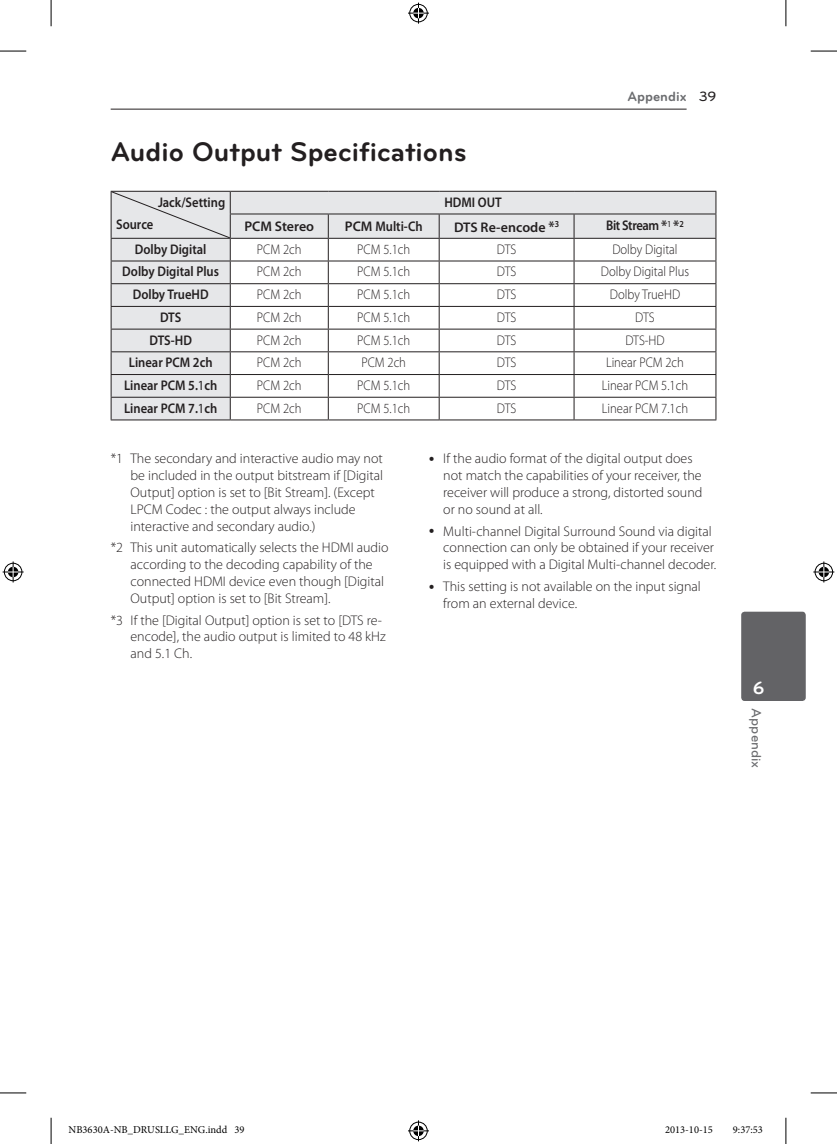
<style>
.page{position:relative;width:837px;height:1144px;background:#fff}
.page>*{position:absolute;margin:0;border:0;box-sizing:border-box;transform-origin:0 0}
.t1{font:700 28px "Bryant LG";color:#231f20}
.t2{font:700 18.38px "Bryant LG";color:#fff}
.t3{font:300 14px/16.8px "Myriad Pro";color:#231f20}
.t4{font:300 14px "Myriad Pro";color:#231f20;scale:.9 1}
.t5{font:600 14px "Myriad Pro";color:#231f20;scale:.9 1}
.t6{font:600 14px "Myriad Pro";color:#231f20}
.t7{font:600 14px "Myriad Pro";letter-spacing:-.03em;color:#231f20;scale:.9 1}
.t8{font:700 14px "Bryant LG";color:#6c6d70}
.t9{font:500 14px "Bryant LG";color:#6c6d70}
.t10{font:10.5px "Minion Pro";color:#000}
.s1{font-weight:500;color:#231f20}
.s2{font-size:15.75px}
.s3{font-weight:400}
</style>
<div class="page">
<hr style="left:111px;top:109px;width:575px;height:1px;background:#231f20">
<div style="left:741px;top:612px;width:64px;height:89px;background:#636366;border-radius:3px"></div>
<svg style="left:231px;top:192px;width:484px;height:227px"></svg>
<hr style="left:111px;top:191px;width:119px;height:1px;background:#231f20">
<hr style="left:230px;top:191px;width:98px;height:1px;background:#231f20">
<hr style="left:328px;top:191px;width:111px;height:1px;background:#231f20">
<hr style="left:439px;top:191px;width:135px;height:1px;background:#231f20">
<hr style="left:574px;top:191px;width:142px;height:1px;background:#231f20">
<hr style="left:230px;top:214px;width:98px;height:1px;background:#231f20">
<hr style="left:328px;top:214px;width:111px;height:1px;background:#231f20">
<hr style="left:439px;top:214px;width:135px;height:1px;background:#231f20">
<hr style="left:574px;top:214px;width:142px;height:1px;background:#231f20">
<hr style="left:230px;top:238px;width:98px;height:1px;background:#231f20">
<hr style="left:328px;top:238px;width:111px;height:1px;background:#231f20">
<hr style="left:439px;top:238px;width:135px;height:1px;background:#231f20">
<hr style="left:574px;top:238px;width:142px;height:1px;background:#231f20">
<hr style="left:230px;top:261px;width:98px;height:1px;background:#231f20">
<hr style="left:328px;top:261px;width:111px;height:1px;background:#231f20">
<hr style="left:439px;top:261px;width:135px;height:1px;background:#231f20">
<hr style="left:574px;top:261px;width:142px;height:1px;background:#231f20">
<hr style="left:230px;top:283px;width:98px;height:1px;background:#231f20">
<hr style="left:328px;top:283px;width:111px;height:1px;background:#231f20">
<hr style="left:439px;top:283px;width:135px;height:1px;background:#231f20">
<hr style="left:574px;top:283px;width:142px;height:1px;background:#231f20">
<hr style="left:230px;top:306px;width:98px;height:1px;background:#231f20">
<hr style="left:328px;top:306px;width:111px;height:1px;background:#231f20">
<hr style="left:439px;top:306px;width:135px;height:1px;background:#231f20">
<hr style="left:574px;top:306px;width:142px;height:1px;background:#231f20">
<hr style="left:230px;top:329px;width:98px;height:1px;background:#231f20">
<hr style="left:328px;top:329px;width:111px;height:1px;background:#231f20">
<hr style="left:439px;top:329px;width:135px;height:1px;background:#231f20">
<hr style="left:574px;top:329px;width:142px;height:1px;background:#231f20">
<hr style="left:230px;top:351px;width:98px;height:1px;background:#231f20">
<hr style="left:328px;top:351px;width:111px;height:1px;background:#231f20">
<hr style="left:439px;top:351px;width:135px;height:1px;background:#231f20">
<hr style="left:574px;top:351px;width:142px;height:1px;background:#231f20">
<hr style="left:230px;top:374px;width:98px;height:1px;background:#231f20">
<hr style="left:328px;top:374px;width:111px;height:1px;background:#231f20">
<hr style="left:439px;top:374px;width:135px;height:1px;background:#231f20">
<hr style="left:574px;top:374px;width:142px;height:1px;background:#231f20">
<hr style="left:230px;top:397px;width:98px;height:1px;background:#231f20">
<hr style="left:328px;top:397px;width:111px;height:1px;background:#231f20">
<svg style="left:328px;top:214px;width:1px;height:205px"></svg>
<hr style="left:439px;top:397px;width:135px;height:1px;background:#231f20">
<svg style="left:438px;top:214px;width:1px;height:205px"></svg>
<hr style="left:574px;top:397px;width:142px;height:1px;background:#231f20">
<svg style="left:573px;top:214px;width:1px;height:205px"></svg>
<svg style="left:715px;top:192px;width:1px;height:227px"></svg>
<hr style="left:111px;top:419px;width:119px;height:1px;background:#231f20">
<hr style="left:230px;top:419px;width:98px;height:1px;background:#231f20">
<hr style="left:328px;top:419px;width:111px;height:1px;background:#231f20">
<hr style="left:439px;top:419px;width:135px;height:1px;background:#231f20">
<hr style="left:574px;top:419px;width:142px;height:1px;background:#231f20">
<svg style="left:111px;top:192px;width:120px;height:227px;background:#d8d9db"></svg>
<svg style="left:0;top:51px;width:26px;height:1px"></svg>
<svg style="left:810px;top:51px;width:26px;height:1px"></svg>
<svg style="left:0;top:1092px;width:26px;height:1px"></svg>
<svg style="left:810px;top:1092px;width:26px;height:1px"></svg>
<svg style="left:51px;top:0;width:1px;height:26px"></svg>
<svg style="left:51px;top:1118px;width:1px;height:26px"></svg>
<svg style="left:785px;top:0;width:1px;height:26px"></svg>
<svg style="left:785px;top:1118px;width:1px;height:26px"></svg>
<svg style="left:408px;top:3px;width:21px;height:21px"></svg>
<svg style="left:408px;top:1120px;width:21px;height:21px"></svg>
<svg style="left:3px;top:561px;width:21px;height:21px"></svg>
<svg style="left:813px;top:561px;width:21px;height:21px"></svg>
<p class="t8" style="left:627px;top:88px;width:90px">Appendix <span class="s1">39</span></p>
<h1 class="t1" style="left:111px;top:135px;width:357px">Audio Output Specifications</h1>
<p class="t5" style="left:158px;top:193px;width:76px">Jack/Setting</p>
<p class="t5" style="left:116px;top:215px;width:43px">Source</p>
<p class="t5" style="left:444px;top:193px;width:65px">HDMI OUT</p>
<p class="t6" style="left:244px;top:218px;width:71px">PCM Stereo</p>
<p class="t6" style="left:345px;top:218px;width:79px">PCM Multi-Ch</p>
<p class="t6" style="left:454px;top:218px;width:107px">DTS Re-encode <span class="s2">*</span><sup>3</sup></p>
<p class="t7" style="left:606px;top:217px;width:88px">Bit Stream <span class="s2">*</span><sup>1</sup> <span class="s2">*</span><sup>2</sup></p>
<p class="t5" style="left:135px;top:240px;width:81px">Dolby Digital</p>
<p class="t4" style="left:257px;top:241px;width:51px">PCM 2ch</p>
<p class="t4" style="left:357px;top:241px;width:60px">PCM 5.1ch</p>
<p class="t4" style="left:496px;top:241px;width:23px">DTS</p>
<p class="t4" style="left:612px;top:241px;width:74px">Dolby Digital</p>
<p class="t5" style="left:122px;top:263px;width:109px">Dolby Digital Plus</p>
<p class="t4" style="left:257px;top:263px;width:51px">PCM 2ch</p>
<p class="t4" style="left:357px;top:263px;width:60px">PCM 5.1ch</p>
<p class="t4" style="left:496px;top:263px;width:23px">DTS</p>
<p class="t4" style="left:600px;top:263px;width:100px">Dolby Digital Plus</p>
<p class="t5" style="left:133px;top:286px;width:86px">Dolby TrueHD</p>
<p class="t4" style="left:257px;top:286px;width:51px">PCM 2ch</p>
<p class="t4" style="left:357px;top:286px;width:60px">PCM 5.1ch</p>
<p class="t4" style="left:496px;top:286px;width:23px">DTS</p>
<p class="t4" style="left:609px;top:286px;width:80px">Dolby TrueHD</p>
<p class="t5" style="left:160px;top:308px;width:25px">DTS</p>
<p class="t4" style="left:257px;top:309px;width:51px">PCM 2ch</p>
<p class="t4" style="left:357px;top:309px;width:60px">PCM 5.1ch</p>
<p class="t4" style="left:496px;top:309px;width:23px">DTS</p>
<p class="t4" style="left:635px;top:309px;width:23px">DTS</p>
<p class="t5" style="left:149px;top:331px;width:49px">DTS-HD</p>
<p class="t4" style="left:257px;top:331px;width:51px">PCM 2ch</p>
<p class="t4" style="left:357px;top:331px;width:60px">PCM 5.1ch</p>
<p class="t4" style="left:496px;top:331px;width:23px">DTS</p>
<p class="t4" style="left:625px;top:331px;width:45px">DTS-HD</p>
<p class="t5" style="left:129px;top:354px;width:95px">Linear PCM 2ch</p>
<p class="t4" style="left:257px;top:354px;width:51px">PCM 2ch</p>
<p class="t4" style="left:361px;top:354px;width:51px">PCM 2ch</p>
<p class="t4" style="left:496px;top:354px;width:23px">DTS</p>
<p class="t4" style="left:606px;top:354px;width:88px">Linear PCM 2ch</p>
<p class="t5" style="left:124px;top:376px;width:105px">Linear PCM 5.<span class="s3">1</span>ch</p>
<p class="t4" style="left:257px;top:377px;width:51px">PCM 2ch</p>
<p class="t4" style="left:357px;top:377px;width:60px">PCM 5.1ch</p>
<p class="t4" style="left:496px;top:377px;width:23px">DTS</p>
<p class="t4" style="left:601px;top:377px;width:97px">Linear PCM 5.1ch</p>
<p class="t5" style="left:124px;top:399px;width:105px">Linear PCM 7.<span class="s3">1</span>ch</p>
<p class="t4" style="left:257px;top:400px;width:51px">PCM 2ch</p>
<p class="t4" style="left:357px;top:400px;width:60px">PCM 5.1ch</p>
<p class="t4" style="left:496px;top:400px;width:23px">DTS</p>
<p class="t4" style="left:601px;top:400px;width:97px">Linear PCM 7.1ch</p>
<p class="t3" style="left:130px;top:450px;width:254px;text-indent:-20px">*1 The secondary and interactive audio may not be included in the output bitstream if [Digital Output] option is set to [Bit Stream]. (Except LPCM Codec : the output always include interactive and secondary audio.)</p>
<p class="t3" style="left:130px;top:539px;width:259px;text-indent:-20px">*2 This unit automatically selects the HDMI audio according to the decoding capability of the connected HDMI device even though [Digital Output] option is set to [Bit Stream].</p>
<p class="t3" style="left:130px;top:611px;width:257px;text-indent:-20px">*3 If the [Digital Output] option is set to [DTS re&shy;encode], the audio output is limited to 48 kHz and 5.1 Ch.</p>
<p class="t3" style="left:443px;top:450px;width:260px">If the audio format of the digital output does not match the capabilities of your receiver, the receiver will produce a strong, distorted sound or no sound at all.</p>
<p class="t3" style="left:443px;top:522px;width:274px">Multi-channel Digital Surround Sound via digital connection can only be obtained if your receiver is equipped with a Digital Multi-channel decoder.</p>
<p class="t3" style="left:443px;top:578px;width:259px">This setting is not available on the input signal from an external device.</p>
<h2 class="t2" style="left:752px;top:676px;width:13px">6</h2>
<p class="t9" style="left:764px;top:708px;width:61px;rotate:90deg">Appendix</p>
<p class="t10" style="left:69px;top:1123px;width:177px">NB3630A-NB_DRUSLLG_ENG.indd 39</p>
<p class="t10" style="left:664px;top:1123px;width:49px">2013-10-15</p>
<p class="t10" style="left:732px;top:1123px;width:31px">9:37:53</p>
</div>
